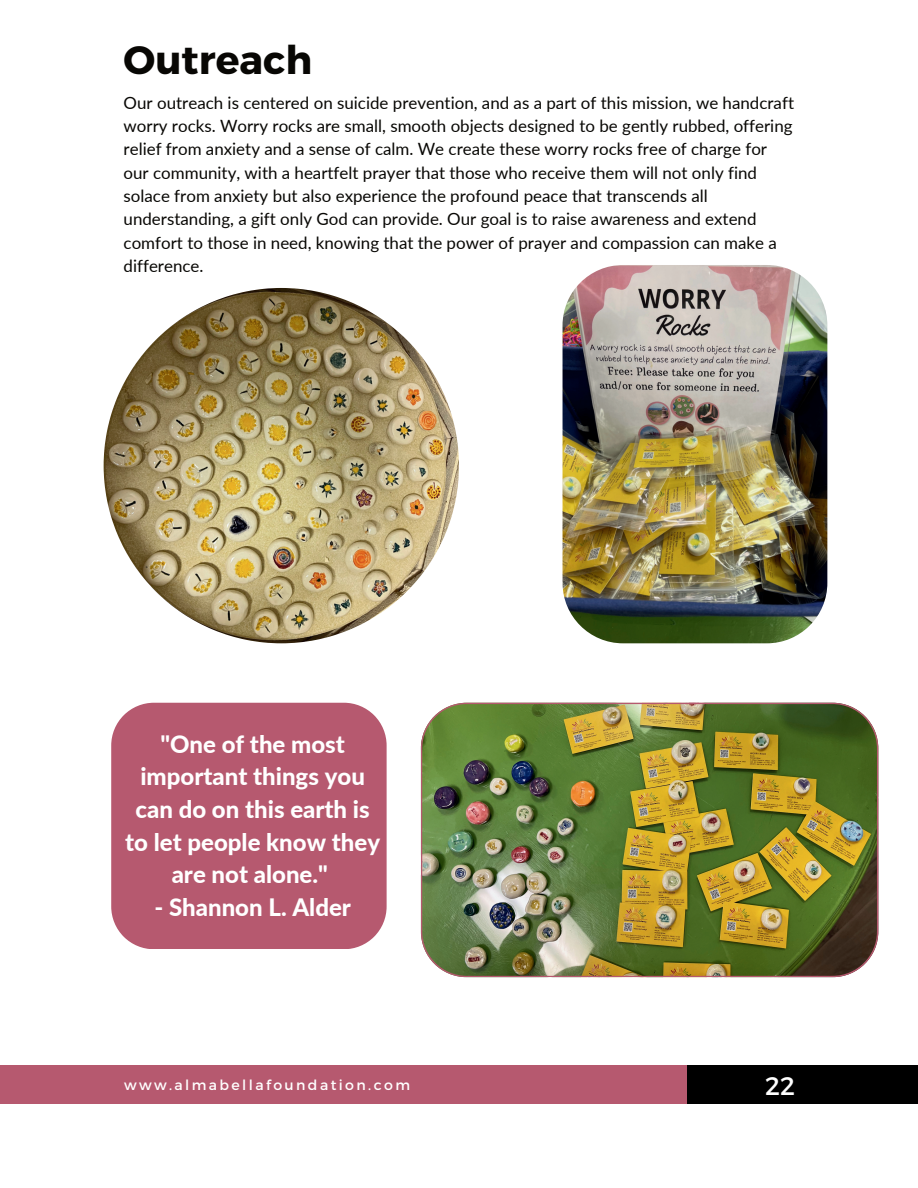
<style>
.page{position:relative;width:918px;height:1188px;background:#fff}
.page>*{position:absolute;margin:0;border:0;box-sizing:border-box;transform-origin:0 0}
.t1{font:700 39.45px "Montserrat";color:#080704}
.t2{font:25.35px "Montserrat";color:#fff}
.t3{font:800 24px/32.7px "Lato";color:#fff;text-align:center}
.t4{font:16.95px/23.2px "Lato";color:#080704}
.t5{font:14.1px "Montserrat";letter-spacing:.17em;color:#fff}
</style>
<div class="page">
<div style="left:687px;top:1065px;width:231px;height:39px;background:#000"></div>
<div style="left:0;top:1065px;width:687px;height:39px;background:#b6596f"></div>
<img style="left:104px;top:288px;width:355px;height:355px">
<img style="left:563px;top:265px;width:264px;height:378px;border-radius:61px">
<img style="left:421px;top:703px;width:457px;height:274px">
<div style="left:111px;top:703px;width:276px;height:246px;background:#b6596f"></div>
<h1 class="t1" style="left:124px;top:36px;width:190px">Outreach</h1>
<p class="t4" style="left:124px;top:90px;width:672px">Our outreach is centered on suicide prevention, and as a part of this mission, we handcraft worry rocks. Worry rocks are small, smooth objects designed to be gently rubbed, offering relief from anxiety and a sense of calm. We create these worry rocks free of charge for our community, with a heartfelt prayer that those who receive them will not only find solace from anxiety but also experience the profound peace that transcends all understanding, a gift only God can provide. Our goal is to raise awareness and extend comfort to those in need, knowing that the power of prayer and compassion can make a difference.</p>
<h3 class="t3" style="left:125px;top:727px;width:257px">"One of the most important things you can do on this earth is to let people know they are not alone."</h3>
<h3 class="t3" style="left:154px;top:890px;width:198px">- Shannon L. Alder</h3>
<p class="t5" style="left:124px;top:1076px;width:288px">www.almabellafoundation.com</p>
<h2 class="t2" style="left:765px;top:1070px;width:31px">22</h2>
</div>
